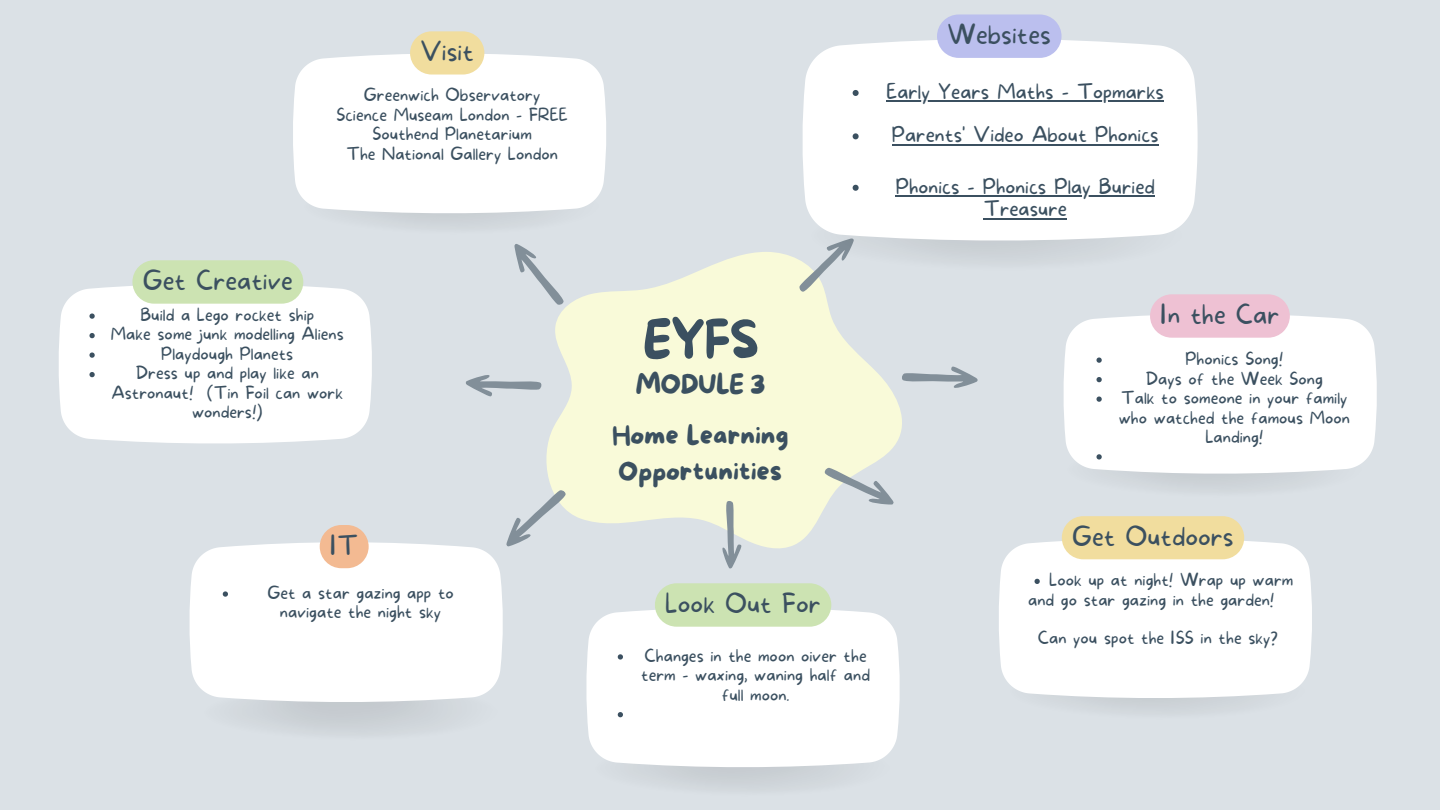
<style>
.page{position:relative;width:1440px;height:810px;background:#dbe1e6}
.page>*{position:absolute;margin:0;border:0;box-sizing:border-box;transform-origin:0 0}
.t1{font:51.6px "More Sugar";color:#3b5060}
.t2{font:26.6px "More Sugar";letter-spacing:-.03em;color:#3b5060}
.t3{font:100 26px "More Sugar";color:#3b5060}
.t4{font:26px "More Sugar";color:#3b5060}
.t5{font:100 20.3px/22.5px "More Sugar";color:#3b5060;text-align:center}
.t6{font:100 17px/19.5px "More Sugar";color:#3b5060;text-align:center}
</style>
<div class="page">
<svg style="left:546px;top:252px;width:356px;height:297px;fill:#f9fad9"></svg>
<svg style="left:514px;top:244px;width:60px;height:65px"></svg>
<svg style="left:465px;top:375px;width:77px;height:22px"></svg>
<svg style="left:795px;top:252px;width:64px;height:49px"></svg>
<svg style="left:901px;top:364px;width:77px;height:30px"></svg>
<svg style="left:715px;top:500px;width:30px;height:69px"></svg>
<svg style="left:506px;top:486px;width:69px;height:63px"></svg>
<svg style="left:586px;top:606px;width:314px;height:163px;background:#fcfcfc"></svg>
<div style="left:655px;top:583px;width:176px;height:44px;background:#cce3b2;border-radius:22px"></div>
<svg style="left:618px;top:654px;width:5px;height:6px"></svg>
<svg style="left:618px;top:712px;width:5px;height:5px"></svg>
<svg style="left:999px;top:537px;width:313px;height:163px;background:#fcfcfc"></svg>
<svg style="left:1062px;top:516px;width:182px;height:43px;background:#f0dda2"></svg>
<svg style="left:1035px;top:579px;width:5px;height:5px"></svg>
<svg style="left:189px;top:542px;width:314px;height:162px;background:#fcfcfc"></svg>
<svg style="left:320px;top:525px;width:49px;height:43px;background:#f1c4a4"></svg>
<svg style="left:223px;top:591px;width:5px;height:6px"></svg>
<div style="left:1063px;top:315px;width:314px;height:160px;background:#fff"></div>
<svg style="left:1150px;top:294px;width:140px;height:44px;background:#edc4d5"></svg>
<svg style="left:1096px;top:358px;width:6px;height:5px"></svg>
<svg style="left:1096px;top:377px;width:6px;height:5px"></svg>
<svg style="left:1096px;top:397px;width:6px;height:5px"></svg>
<svg style="left:1096px;top:454px;width:6px;height:6px"></svg>
<div style="left:59px;top:282px;width:313px;height:162px;background:#fff"></div>
<svg style="left:89px;top:313px;width:6px;height:6px"></svg>
<svg style="left:89px;top:333px;width:6px;height:5px"></svg>
<svg style="left:89px;top:352px;width:6px;height:6px"></svg>
<svg style="left:89px;top:372px;width:6px;height:5px"></svg>
<div style="left:132px;top:260px;width:171px;height:44px;background:#cce3b2;border-radius:22px"></div>
<img style="left:807px;top:242px;width:299px;height:31px">
<div style="left:802px;top:40px;width:396px;height:202px;background:#fff"></div>
<svg style="left:937px;top:15px;width:125px;height:43px;background:#bec2ee"></svg>
<svg style="left:293px;top:52px;width:313px;height:163px;background:#fcfcfd"></svg>
<svg style="left:410px;top:31px;width:74px;height:44px;background:#f0dfa9"></svg>
<svg style="left:853px;top:90px;width:6px;height:6px"></svg>
<hr style="left:887px;top:100px;width:277px;height:2px;background:#3b5060">
<svg style="left:819px;top:464px;width:80px;height:46px"></svg>
<svg style="left:853px;top:133px;width:6px;height:6px"></svg>
<hr style="left:892px;top:144px;width:267px;height:1px;background:#3b5060">
<svg style="left:853px;top:185px;width:6px;height:6px"></svg>
<hr style="left:896px;top:195px;width:259px;height:2px;background:#3b5060">
<hr style="left:984px;top:218px;width:83px;height:1px;background:#3b5060">
<p class="t3" style="left:143px;top:266px;width:152px">Get Creative</p>
<p class="t3" style="left:420px;top:36px;width:55px">Visit</p>
<p class="t6" style="left:364px;top:86px;width:178px">Greenwich Observatory</p>
<p class="t6" style="left:336px;top:106px;width:233px">Science Museam London - FREE</p>
<p class="t6" style="left:372px;top:125px;width:161px">Southend Planetarium</p>
<p class="t6" style="left:346px;top:145px;width:213px">The National Gallery London</p>
<p class="t6" style="left:140px;top:306px;width:176px">Build a Lego rocket ship</p>
<p class="t6" style="left:111px;top:325px;width:234px">Make some junk modelling Aliens</p>
<h1 class="t6" style="left:161px;top:345px;width:134px">Playdough Planets</h1>
<h2 class="t6" style="left:112px;top:364px;width:233px">Dress up and play like an<br>Astronaut! (Tin Foil can work wonders!)</h2>
<p class="t3" style="left:330px;top:530px;width:30px">IT</p>
<p class="t6" style="left:267px;top:584px;width:188px">Get a star gazing app to navigate the night sky</p>
<h2 class="t3" style="left:947px;top:20px;width:105px">Websites</h2>
<h2 class="t5" style="left:887px;top:81px;width:279px">Early Years Maths - Topmarks</h2>
<p class="t5" style="left:892px;top:125px;width:268px">Parents' Video About Phonics</p>
<p class="t5" style="left:896px;top:176px;width:261px">Phonics - Phonics Play Buried<br>Treasure</p>
<p class="t3" style="left:1160px;top:300px;width:121px">In the Car</p>
<p class="t6" style="left:1185px;top:350px;width:99px">Phonics Song!</p>
<p class="t6" style="left:1146px;top:369px;width:178px">Days of the Week Song</p>
<p class="t6" style="left:1119px;top:389px;width:233px;text-align:left">Talk to someone in your family who watched the famous Moon</p>
<h2 class="t1" style="left:643px;top:311px;width:118px">EYFS</h2>
<h2 class="t2" style="left:636px;top:369px;width:132px">MODULE 3</h2>
<p class="t4" style="left:612px;top:421px;width:178px">Home Learning</p>
<p class="t6" style="left:1205px;top:428px;width:59px">Landing!</p>
<p class="t4" style="left:618px;top:457px;width:166px">Opportunities</p>
<p class="t3" style="left:665px;top:589px;width:157px">Look Out For</p>
<p class="t6" style="left:641px;top:647px;width:230px">Changes in the moon oiver the term - waxing, waning half and full moon.</p>
<p class="t3" style="left:1072px;top:521px;width:163px">Get Outdoors</p>
<p class="t6" style="left:1049px;top:571px;width:246px">Look up at night! Wrap up warm</p>
<h2 class="t6" style="left:1028px;top:591px;width:248px">and go star gazing in the garden!</h2>
<p class="t6" style="left:1038px;top:629px;width:242px">Can you spot the ISS in the sky?</p>
</div>
